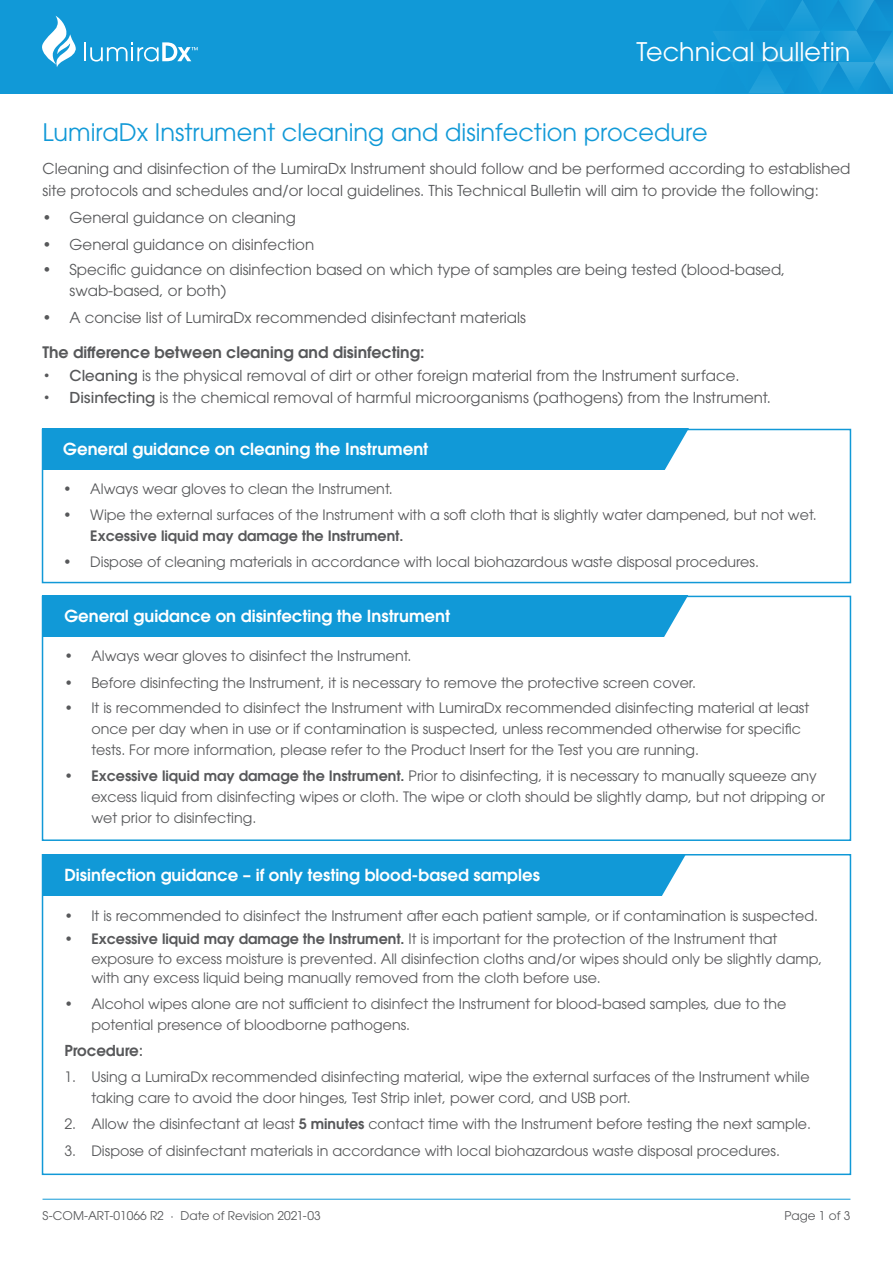
<style>
.page{position:relative;width:893px;height:1263px;background:#fff}
.page>*{position:absolute;margin:0;border:0;box-sizing:border-box;transform-origin:0 0}
.t1{font:25.5px "ITC Avant Garde Std";color:#fff}
.t2{font:24px "ITC Avant Garde Std";color:#1199d7}
.t3{font:600 16.5px "ITC Avant Garde Std";color:#fff}
.t4{font:600 15.75px "ITC Avant Garde Std";color:#57585a}
.t5{font:15px/22.5px "ITC Avant Garde Std";color:#57585a}
.t6{font:600 15px "ITC Avant Garde Std";color:#57585a}
.t7{font:14.25px/21px "ITC Avant Garde Std";color:#57585a}
.t8{font:12px "ITC Avant Garde Std";color:#57585a}
.s1{font-weight:500}
.s2{font-weight:600}
</style>
<div class="page">
<div style="left:43px;top:854px;width:654px;height:41px;background:#1199d7"></div>
<div style="left:43px;top:596px;width:654px;height:41px;background:#1199d7"></div>
<div style="left:43px;top:429px;width:654px;height:41px;background:#1199d7"></div>
<svg style="left:662px;top:428px;width:61px;height:42px"></svg>
<div style="left:0;top:0;width:893px;height:94px;background:#1199d7"></div>
<svg style="left:749px;top:0;width:144px;height:93px"></svg>
<svg style="left:42px;top:16px;width:34px;height:51px"></svg>
<svg style="left:84px;top:42px;width:114px;height:20px"></svg>
<svg style="left:662px;top:857px;width:35px;height:39px"></svg>
<svg style="left:662px;top:595px;width:61px;height:42px"></svg>
<div style="left:42px;top:429px;width:809px;height:154px;border:2px solid #1199d7"></div>
<div style="left:42px;top:596px;width:809px;height:245px;border:2px solid #1199d7"></div>
<div style="left:42px;top:854px;width:809px;height:321px;border:2px solid #1199d7"></div>
<hr style="left:43px;top:1199px;width:807px;height:1px;background:#1199d7">
<p class="t1" style="left:637px;top:36px;width:215px">Technical bulletin</p>
<p class="t2" style="left:43px;top:117px;width:667px">LumiraDx Instrument cleaning and disinfection procedure</p>
<p class="t5" style="left:43px;top:157px;width:809px">Cleaning and disinfection of the LumiraDx Instrument should follow and be performed according to established site protocols and schedules and/or local guidelines. This Technical Bulletin will aim to provide the following:</p>
<p class="t5" style="left:43px;top:206px;width:255px">• General guidance on cleaning</p>
<p class="t5" style="left:43px;top:233px;width:273px">• General guidance on disinfection</p>
<p class="t5" style="left:70px;top:259px;width:717px;line-height:21px;text-indent:-27px">• Specific guidance on disinfection based on which type of samples are being tested (blood-based, swab-based, or both)</p>
<p class="t5" style="left:43px;top:306px;width:485px">• A concise list of LumiraDx recommended disinfectant materials</p>
<p class="t4" style="left:43px;top:342px;width:383px">The difference between cleaning and disinfecting:</p>
<p class="t5" style="left:43px;top:364px;width:699px"><span class="s1">• Cleaning</span> is the physical removal of dirt or other foreign material from the Instrument surface.</p>
<p class="t5" style="left:43px;top:386px;width:730px"><span class="s1">• Disinfecting</span> is the chemical removal of harmful microorganisms (pathogens) from the Instrument.</p>
<p class="t3" style="left:63px;top:438px;width:366px">General guidance on cleaning the Instrument</p>
<p class="t7" style="left:63px;top:478px;width:331px">• Always wear gloves to clean the Instrument.</p>
<p class="t7" style="left:90px;top:504px;width:728px;text-indent:-27px">• Wipe the external surfaces of the Instrument with a soft cloth that is slightly water dampened, but not wet.<br><span class="s2">Excessive liquid may damage the Instrument.</span></p>
<p class="t7" style="left:63px;top:551px;width:697px">• Dispose of cleaning materials in accordance with local biohazardous waste disposal procedures.</p>
<p class="t3" style="left:64px;top:605px;width:387px">General guidance on disinfecting the Instrument</p>
<p class="t7" style="left:64px;top:645px;width:349px">• Always wear gloves to disinfect the Instrument.</p>
<p class="t7" style="left:64px;top:672px;width:633px">• Before disinfecting the Instrument, it is necessary to remove the protective screen cover.</p>
<p class="t7" style="left:91px;top:697px;width:719px;text-indent:-27px">• It is recommended to disinfect the Instrument with LumiraDx recommended disinfecting material at least once per day when in use or if contamination is suspected, unless recommended otherwise for specific tests. For more information, please refer to the Product Insert for the Test you are running.</p>
<p class="t7" style="left:91px;top:765px;width:735px;text-indent:-27px"><span class="s2">• Excessive liquid may damage the Instrument.</span> Prior to disinfecting, it is necessary to manually squeeze any excess liquid from disinfecting wipes or cloth. The wipe or cloth should be slightly damp, but not dripping or wet prior to disinfecting.</p>
<p class="t3" style="left:64px;top:864px;width:477px">Disinfection guidance – if only testing blood-based samples</p>
<p class="t7" style="left:64px;top:905px;width:755px">• It is recommended to disinfect the Instrument after each patient sample, or if contamination is suspected.</p>
<p class="t7" style="left:91px;top:929px;width:733px;line-height:19.5px;text-indent:-27px"><span class="s2">• Excessive liquid may damage the Instrument.</span> It is important for the protection of the Instrument that exposure to excess moisture is prevented. All disinfection cloths and/or wipes should only be slightly damp, with any excess liquid being manually removed from the cloth before use.</p>
<p class="t7" style="left:91px;top:993px;width:696px;text-indent:-27px">• Alcohol wipes alone are not sufficient to disinfect the Instrument for blood-based samples, due to the potential presence of bloodborne pathogens.</p>
<p class="t6" style="left:64px;top:1041px;width:80px">Procedure<span class="s1">:</span></p>
<p class="t7" style="left:91px;top:1066px;width:720px;text-indent:-27px">1. Using a LumiraDx recommended disinfecting material, wipe the external surfaces of the Instrument while taking care to avoid the door hinges, Test Strip inlet, power cord, and USB port.</p>
<p class="t7" style="left:64px;top:1113px;width:748px">2. Allow the disinfectant at least <span class="s2">5 minutes</span> contact time with the Instrument before testing the next sample.</p>
<p class="t7" style="left:64px;top:1140px;width:717px">3. Dispose of disinfectant materials in accordance with local biohazardous waste disposal procedures.</p>
<p class="t8" style="left:43px;top:1208px;width:280px">S-COM-ART-01066 R2 · Date of Revision 2021-03</p>
<p class="t8" style="left:784px;top:1208px;width:68px">Page 1 of 3</p>
</div>
